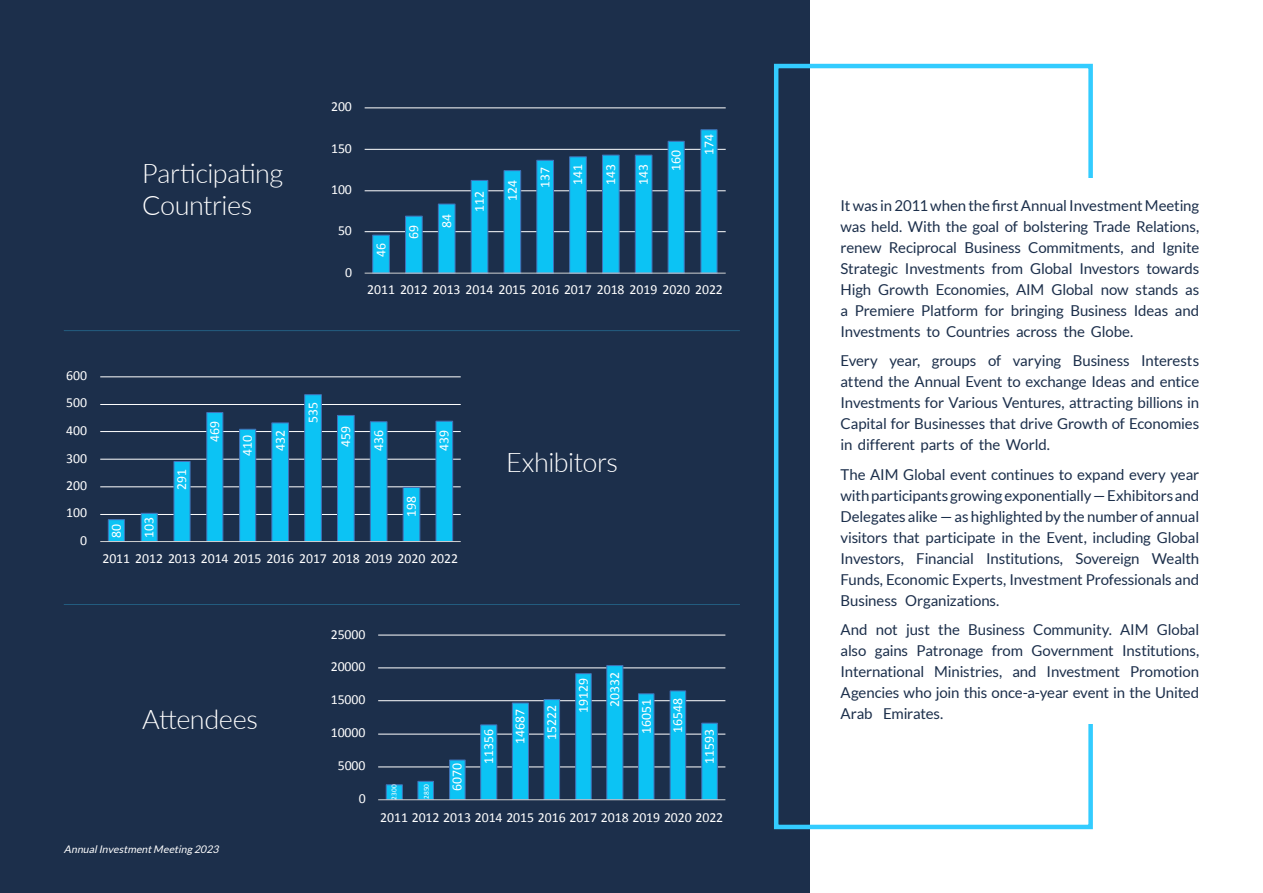
<style>
.page{position:relative;width:1263px;height:893px;background:#1c2f4b}
.page>*{position:absolute;margin:0;border:0;box-sizing:border-box;transform-origin:0 0}
.t1{font:300 27px/32.4px "Lato";letter-spacing:-.015em;color:#fff}
.t2{font:15px/21px "Lato";letter-spacing:-.01em;color:#1c2f4b;text-align:justify}
.t3{font:13.8px "Calibri";letter-spacing:-.005em;color:#fff}
.t4{font:italic 10.5px "Lato";color:#fff}
.t5{font:7.5px "Calibri";color:#fff}
</style>
<div class="page">
<div style="left:811px;top:0;width:452px;height:893px;background:#fff"></div>
<div style="left:774px;top:64px;width:319px;height:765px;border:4px solid #3cf"></div>
<div style="left:1035px;top:178px;width:110px;height:546px;background:#fff"></div>
<hr style="left:365px;top:231px;width:361px;height:1px;background:#fff">
<hr style="left:365px;top:190px;width:361px;height:1px;background:#fff">
<hr style="left:365px;top:149px;width:361px;height:1px;background:#fff">
<hr style="left:365px;top:108px;width:361px;height:1px;background:#fff">
<svg style="left:372px;top:129px;width:346px;height:144px"></svg>
<hr style="left:365px;top:273px;width:361px;height:1px;background:#d0d1d1">
<hr style="left:100px;top:514px;width:361px;height:1px;background:#fff">
<hr style="left:100px;top:486px;width:361px;height:1px;background:#fff">
<hr style="left:100px;top:459px;width:361px;height:1px;background:#fff">
<hr style="left:100px;top:431px;width:361px;height:1px;background:#fff">
<hr style="left:100px;top:404px;width:361px;height:1px;background:#fff">
<hr style="left:100px;top:376px;width:361px;height:1px;background:#fff">
<svg style="left:107px;top:394px;width:346px;height:147px"></svg>
<hr style="left:100px;top:541px;width:361px;height:1px;background:#d0d1d1">
<hr style="left:378px;top:766px;width:347px;height:1px;background:#fff">
<hr style="left:378px;top:734px;width:347px;height:1px;background:#fff">
<hr style="left:378px;top:700px;width:347px;height:1px;background:#fff">
<hr style="left:378px;top:667px;width:347px;height:1px;background:#fff">
<hr style="left:378px;top:635px;width:347px;height:1px;background:#fff">
<svg style="left:385px;top:665px;width:333px;height:134px"></svg>
<hr style="left:378px;top:799px;width:347px;height:1px;background:#d0d1d1">
<hr style="left:64px;top:330px;width:676px;height:1px;background:#3cf">
<hr style="left:64px;top:604px;width:676px;height:1px;background:#3cf">
<h1 class="t1" style="left:142px;top:156px;width:143px">Participating<br>Countries</h1>
<p class="t3" style="left:331px;top:98px;width:22px">200</p>
<p class="t3" style="left:331px;top:140px;width:22px">150</p>
<p class="t3" style="left:331px;top:181px;width:22px">100</p>
<p class="t3" style="left:338px;top:222px;width:15px">50</p>
<p class="t3" style="left:345px;top:263px;width:9px">0</p>
<p class="t3" style="left:372px;top:257px;width:15px;rotate:-90deg">46</p>
<p class="t3" style="left:405px;top:239px;width:15px;rotate:-90deg">69</p>
<p class="t3" style="left:438px;top:228px;width:15px;rotate:-90deg">84</p>
<p class="t3" style="left:471px;top:212px;width:22px;rotate:-90deg">112</p>
<p class="t3" style="left:503px;top:201px;width:22px;rotate:-90deg">124</p>
<p class="t3" style="left:536px;top:188px;width:22px;rotate:-90deg">137</p>
<p class="t3" style="left:569px;top:185px;width:22px;rotate:-90deg">141</p>
<p class="t3" style="left:602px;top:185px;width:22px;rotate:-90deg">143</p>
<p class="t3" style="left:635px;top:185px;width:22px;rotate:-90deg">143</p>
<p class="t3" style="left:667px;top:171px;width:22px;rotate:-90deg">160</p>
<p class="t3" style="left:700px;top:155px;width:22px;rotate:-90deg">174</p>
<p class="t3" style="left:367px;top:281px;width:357px">2011 2012 2013 2014 2015 2016 2017 2018 2019 2020 2022</p>
<p class="t3" style="left:66px;top:367px;width:22px">600</p>
<p class="t3" style="left:66px;top:394px;width:22px">500</p>
<p class="t3" style="left:66px;top:422px;width:22px">400</p>
<p class="t3" style="left:66px;top:449px;width:22px">300</p>
<p class="t3" style="left:66px;top:477px;width:22px">200</p>
<p class="t3" style="left:66px;top:504px;width:22px">100</p>
<p class="t3" style="left:80px;top:532px;width:9px">0</p>
<p class="t3" style="left:108px;top:538px;width:15px;rotate:-90deg">80</p>
<p class="t3" style="left:140px;top:538px;width:22px;rotate:-90deg">103</p>
<p class="t3" style="left:173px;top:490px;width:22px;rotate:-90deg">291</p>
<p class="t3" style="left:206px;top:442px;width:22px;rotate:-90deg">469</p>
<p class="t3" style="left:239px;top:456px;width:22px;rotate:-90deg">410</p>
<p class="t3" style="left:271px;top:451px;width:22px;rotate:-90deg">432</p>
<p class="t3" style="left:304px;top:423px;width:22px;rotate:-90deg">535</p>
<p class="t3" style="left:337px;top:447px;width:22px;rotate:-90deg">459</p>
<p class="t3" style="left:370px;top:451px;width:22px;rotate:-90deg">436</p>
<p class="t3" style="left:403px;top:517px;width:22px;rotate:-90deg">198</p>
<p class="t3" style="left:435px;top:451px;width:22px;rotate:-90deg">439</p>
<p class="t3" style="left:102px;top:550px;width:357px">2011 2012 2013 2014 2015 2016 2017 2018 2019 2020 2022</p>
<h1 class="t1" style="left:506px;top:445px;width:113px">Exhibitors</h1>
<h1 class="t1" style="left:142px;top:702px;width:117px">Attendees</h1>
<p class="t3" style="left:331px;top:625px;width:36px">25000</p>
<p class="t3" style="left:331px;top:658px;width:36px">20000</p>
<p class="t3" style="left:331px;top:691px;width:36px">15000</p>
<p class="t3" style="left:331px;top:724px;width:36px">10000</p>
<p class="t3" style="left:338px;top:757px;width:29px">5000</p>
<p class="t3" style="left:359px;top:790px;width:9px">0</p>
<p class="t5" style="left:389px;top:800px;width:17px;rotate:-90deg">2300</p>
<p class="t5" style="left:422px;top:799px;width:17px;rotate:-90deg">2850</p>
<p class="t3" style="left:448px;top:790px;width:29px;rotate:-90deg">6070</p>
<p class="t3" style="left:480px;top:764px;width:36px;rotate:-90deg">11356</p>
<p class="t3" style="left:511px;top:744px;width:36px;rotate:-90deg">14687</p>
<p class="t3" style="left:543px;top:740px;width:36px;rotate:-90deg">15222</p>
<p class="t3" style="left:574px;top:713px;width:36px;rotate:-90deg">19129</p>
<p class="t3" style="left:606px;top:707px;width:36px;rotate:-90deg">20332</p>
<p class="t3" style="left:638px;top:734px;width:36px;rotate:-90deg">16051</p>
<p class="t3" style="left:669px;top:733px;width:36px;rotate:-90deg">16548</p>
<p class="t3" style="left:701px;top:764px;width:36px;rotate:-90deg">11593</p>
<p class="t3" style="left:380px;top:808px;width:344px">2011 2012 2013 2014 2015 2016 2017 2018 2019 2020 2022</p>
<p class="t4" style="left:64px;top:843px;width:159px">AnnualInvestmentMeeting 2023</p>
<p class="t2" style="left:840px;top:195px;width:360px">It was in 2011 when the first Annual Investment Meeting was held. With the goal of bolstering Trade Relations, renew Reciprocal Business Commitments, and Ignite Strategic Investments from Global Investors towards High Growth Economies, AIM Global now stands as a Premiere Platform for bringing Business Ideas and Investments to Countries across the Globe.</p>
<p class="t2" style="left:840px;top:350px;width:360px">Every year, groups of varying Business Interests attend the Annual Event to exchange Ideas and entice Investments for Various Ventures, attracting billions in Capital for Businesses that drive Growth of Economies in different parts of the World.</p>
<p class="t2" style="left:840px;top:464px;width:360px">The AIM Global event continues to expand every year with participants growing exponentially — Exhibitors and Delegates alike — as highlighted by the number of annual visitors that participate in the Event, including Global Investors, Financial Institutions, Sovereign Wealth Funds, Economic Experts, Investment Professionals and Business Organizations.</p>
<p class="t2" style="left:840px;top:619px;width:360px">And not just the Business Community. AIM Global also gains Patronage from Government Institutions, International Ministries, and Investment Promotion Agencies who join this once-a-year event in the United Arab Emirates.</p>
</div>
